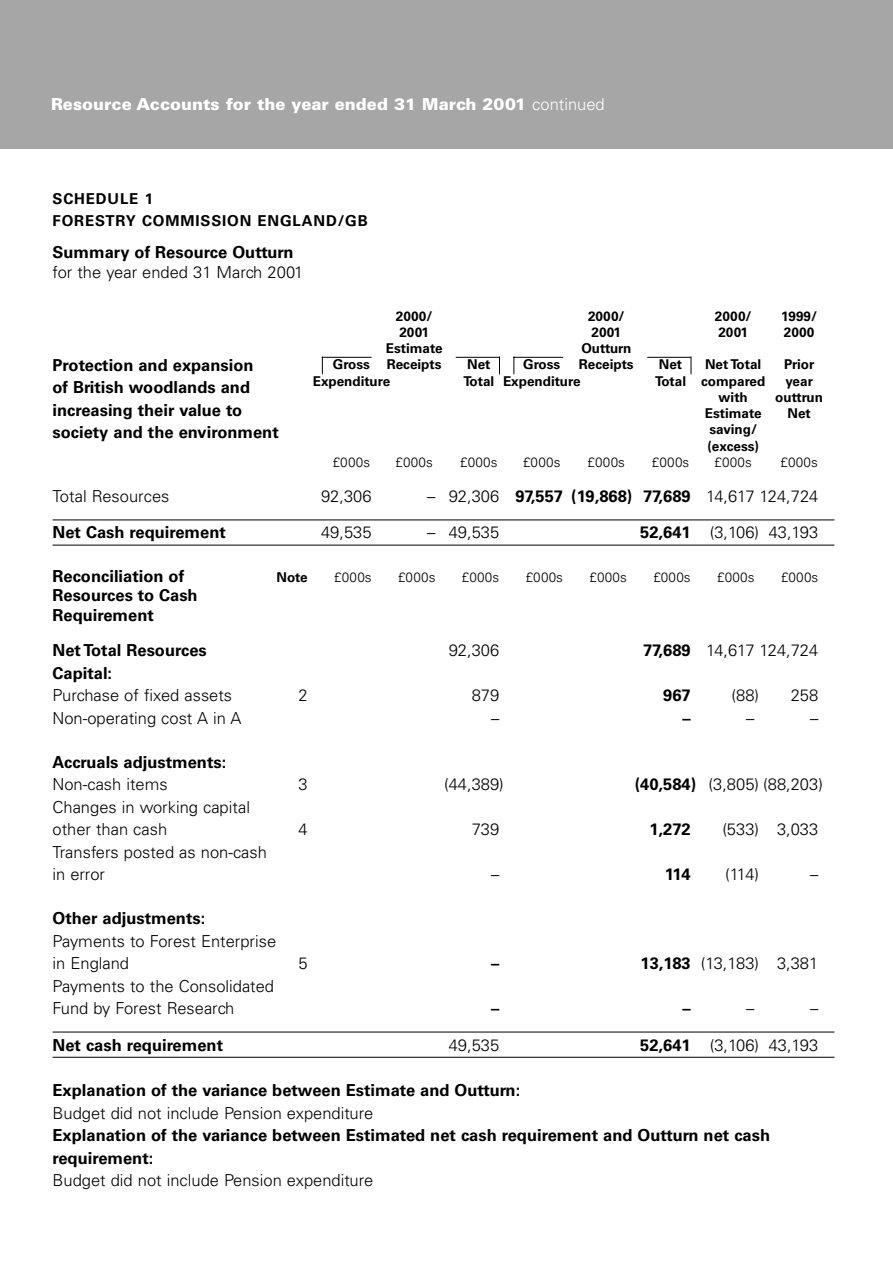
<style>
.page{position:relative;width:893px;height:1262px;background:#fff}
.page>*{position:absolute;margin:0;border:0;box-sizing:border-box;transform-origin:0 0}
.t1{font:300 16.5px/22.5px "Univers";color:#000}
.t2{font:700 16.5px/22.5px "Univers";color:#000}
.t3{font:900 16.5px "Univers";color:#fff}
.t4{font:700 15px/22.5px "Univers";letter-spacing:.055em;color:#000}
.t5{font:700 13.5px/16.2px "Univers";color:#000}
.t6{font:300 13.5px "Univers";letter-spacing:.02em;color:#000}
.s1{font-weight:300}
.s2{font-weight:700}
</style>
<div class="page">
<hr style="left:53px;top:519px;width:781px;height:1px;background:#000">
<hr style="left:53px;top:545px;width:781px;height:1px;background:#000">
<hr style="left:53px;top:1031px;width:781px;height:1px;background:#000">
<hr style="left:53px;top:1056px;width:781px;height:1px;background:#000">
<div style="left:0;top:0;width:892px;height:149px;background:#a6a6a6"></div>
<svg style="left:322px;top:356px;width:1px;height:18px"></svg>
<hr style="left:322px;top:357px;width:49px;height:1px;background:#000">
<hr style="left:455px;top:357px;width:44px;height:1px;background:#000">
<svg style="left:499px;top:356px;width:1px;height:18px"></svg>
<svg style="left:513px;top:356px;width:1px;height:18px"></svg>
<hr style="left:513px;top:357px;width:50px;height:1px;background:#000">
<hr style="left:647px;top:357px;width:44px;height:1px;background:#000">
<svg style="left:690px;top:356px;width:1px;height:18px"></svg>
<p class="t3" style="left:51px;top:98px;width:555px">Resource Accounts for the year ended 31 March 2001 <span class="s1">continued</span></p>
<p class="t4" style="left:53px;top:188px;width:316px">SCHEDULE 1<br>FORESTRY COMMISSION ENGLAND/GB</p>
<p class="t2" style="left:53px;top:243px;width:242px">Summary of Resource Outturn</p>
<p class="t1" style="left:53px;top:262px;width:252px">for the year ended 31 March 2001</p>
<p class="t2" style="left:53px;top:355px;width:228px">Protection and expansion<br>of British woodlands and increasing their value to society and the environment</p>
<p class="t5" style="left:396px;top:309px;width:38px">2000/</p>
<p class="t5" style="left:588px;top:309px;width:38px">2000/</p>
<p class="t5" style="left:715px;top:309px;width:38px">2000/</p>
<p class="t5" style="left:781px;top:309px;width:37px">1999/</p>
<p class="t5" style="left:399px;top:325px;width:31px">2001</p>
<p class="t5" style="left:591px;top:325px;width:31px">2001</p>
<p class="t5" style="left:718px;top:325px;width:31px">2001</p>
<p class="t5" style="left:783px;top:325px;width:32px">2000</p>
<p class="t5" style="left:386px;top:341px;width:58px">Estimate</p>
<p class="t5" style="left:581px;top:341px;width:51px">Outturn</p>
<p class="t5" style="left:333px;top:358px;width:110px">Gross Receipts</p>
<p class="t5" style="left:467px;top:358px;width:25px">Net</p>
<p class="t5" style="left:523px;top:358px;width:39px">Gross</p>
<p class="t5" style="left:579px;top:358px;width:56px">Receipts</p>
<p class="t5" style="left:659px;top:358px;width:25px">Net</p>
<p class="t5" style="left:705px;top:358px;width:58px">Net Total</p>
<p class="t5" style="left:784px;top:358px;width:32px">Prior</p>
<p class="t5" style="left:313px;top:374px;width:79px">Expenditure</p>
<p class="t5" style="left:463px;top:374px;width:119px">Total Expenditure</p>
<p class="t5" style="left:655px;top:374px;width:112px">Total compared</p>
<p class="t5" style="left:785px;top:374px;width:29px">year</p>
<p class="t5" style="left:718px;top:390px;width:31px">with</p>
<p class="t5" style="left:775px;top:390px;width:49px">outtrun</p>
<p class="t5" style="left:704px;top:406px;width:58px">Estimate</p>
<p class="t5" style="left:787px;top:406px;width:25px">Net</p>
<p class="t5" style="left:707px;top:422px;width:53px">saving/ (excess)</p>
<p class="t6" style="left:333px;top:457px;width:39px">£000s</p>
<p class="t6" style="left:395px;top:457px;width:39px">£000s</p>
<p class="t6" style="left:460px;top:457px;width:39px">£000s</p>
<p class="t6" style="left:523px;top:457px;width:39px">£000s</p>
<p class="t6" style="left:587px;top:457px;width:39px">£000s</p>
<p class="t6" style="left:652px;top:457px;width:39px">£000s</p>
<p class="t6" style="left:714px;top:457px;width:39px">£000s</p>
<p class="t6" style="left:780px;top:457px;width:39px">£000s</p>
<p class="t1" style="left:53px;top:486px;width:118px">Total Resources</p>
<p class="t1" style="left:321px;top:486px;width:52px">92,306</p>
<p class="t1" style="left:427px;top:486px;width:392px">– 92,306 <span class="s2">97,557 (19,868) 77,689</span> 14,617 124,724</p>
<p class="t2" style="left:53px;top:523px;width:175px">Net Cash requirement</p>
<p class="t1" style="left:321px;top:523px;width:52px">49,535</p>
<p class="t1" style="left:427px;top:523px;width:74px">– 49,535</p>
<p class="t1" style="left:640px;top:523px;width:179px"><span class="s2">52,641</span> (3,106) 43,193</p>
<p class="t2" style="left:53px;top:566px;width:133px">Reconciliation of</p>
<p class="t5" style="left:276px;top:570px;width:33px">Note</p>
<p class="t6" style="left:334px;top:572px;width:39px">£000s</p>
<p class="t6" style="left:398px;top:572px;width:39px">£000s</p>
<p class="t6" style="left:462px;top:572px;width:39px">£000s</p>
<p class="t6" style="left:525px;top:572px;width:39px">£000s</p>
<p class="t6" style="left:589px;top:572px;width:39px">£000s</p>
<p class="t6" style="left:653px;top:572px;width:39px">£000s</p>
<p class="t6" style="left:717px;top:572px;width:39px">£000s</p>
<p class="t6" style="left:781px;top:572px;width:39px">£000s</p>
<p class="t2" style="left:53px;top:587px;width:147px;line-height:19.8px">Resources to Cash<br>Requirement</p>
<p class="t2" style="left:53px;top:641px;width:156px">Net Total Resources</p>
<p class="t1" style="left:449px;top:641px;width:52px">92,306</p>
<p class="t1" style="left:643px;top:641px;width:177px"><span class="s2">77,689</span> 14,617 124,724</p>
<p class="t2" style="left:53px;top:663px;width:61px">Capital:</p>
<p class="t1" style="left:53px;top:686px;width:181px">Purchase of fixed assets</p>
<p class="t1" style="left:298px;top:686px;width:11px">2</p>
<p class="t1" style="left:471px;top:686px;width:29px">879</p>
<p class="t2" style="left:663px;top:686px;width:29px">967</p>
<p class="t1" style="left:731px;top:686px;width:88px">(88) 258</p>
<p class="t1" style="left:53px;top:708px;width:190px">Non-operating cost A in A</p>
<p class="t1" style="left:491px;top:708px;width:10px">–</p>
<p class="t2" style="left:682px;top:708px;width:10px">–</p>
<p class="t1" style="left:746px;top:708px;width:10px">–</p>
<p class="t1" style="left:810px;top:708px;width:10px">–</p>
<p class="t2" style="left:53px;top:752px;width:175px">Accruals adjustments:</p>
<p class="t1" style="left:53px;top:774px;width:117px">Non-cash items</p>
<p class="t1" style="left:298px;top:774px;width:11px">3</p>
<p class="t1" style="left:444px;top:774px;width:61px">(44,389)</p>
<p class="t1" style="left:634px;top:774px;width:190px"><span class="s2">(40,584)</span> (3,805) (88,203)</p>
<p class="t1" style="left:53px;top:797px;width:199px">Changes in working capital other than cash</p>
<p class="t1" style="left:298px;top:819px;width:11px">4</p>
<p class="t1" style="left:471px;top:819px;width:29px">739</p>
<p class="t2" style="left:649px;top:819px;width:43px">1,272</p>
<p class="t1" style="left:722px;top:819px;width:97px">(533) 3,033</p>
<p class="t1" style="left:53px;top:842px;width:216px">Transfers posted as non-cash in error</p>
<p class="t2" style="left:53px;top:908px;width:154px">Other adjustments:</p>
<p class="t1" style="left:53px;top:931px;width:225px">Payments to Forest Enterprise in England</p>
<p class="t1" style="left:53px;top:976px;width:223px">Payments to the Consolidated<br>Fund by Forest Research</p>
<p class="t1" style="left:491px;top:864px;width:10px">–</p>
<p class="t2" style="left:664px;top:864px;width:27px">114</p>
<p class="t1" style="left:725px;top:864px;width:35px">(114)</p>
<p class="t1" style="left:810px;top:864px;width:10px">–</p>
<p class="t1" style="left:298px;top:953px;width:11px">5</p>
<p class="t2" style="left:491px;top:953px;width:10px">–</p>
<p class="t1" style="left:640px;top:953px;width:179px"><span class="s2">13,183</span> (13,183) 3,381</p>
<p class="t2" style="left:491px;top:998px;width:10px">–</p>
<p class="t2" style="left:682px;top:998px;width:10px">–</p>
<p class="t1" style="left:746px;top:998px;width:10px">–</p>
<p class="t1" style="left:810px;top:998px;width:10px">–</p>
<p class="t2" style="left:53px;top:1034px;width:172px">Net cash requirement</p>
<p class="t1" style="left:449px;top:1034px;width:52px">49,535</p>
<p class="t1" style="left:640px;top:1034px;width:179px"><span class="s2">52,641</span> (3,106) 43,193</p>
<p class="t2" style="left:53px;top:1080px;width:469px">Explanation of the variance between Estimate and Outturn:</p>
<p class="t1" style="left:53px;top:1103px;width:322px">Budget did not include Pension expenditure</p>
<p class="t2" style="left:53px;top:1125px;width:719px">Explanation of the variance between Estimated net cash requirement and Outturn net cash requirement:</p>
<p class="t1" style="left:53px;top:1170px;width:322px">Budget did not include Pension expenditure</p>
</div>
